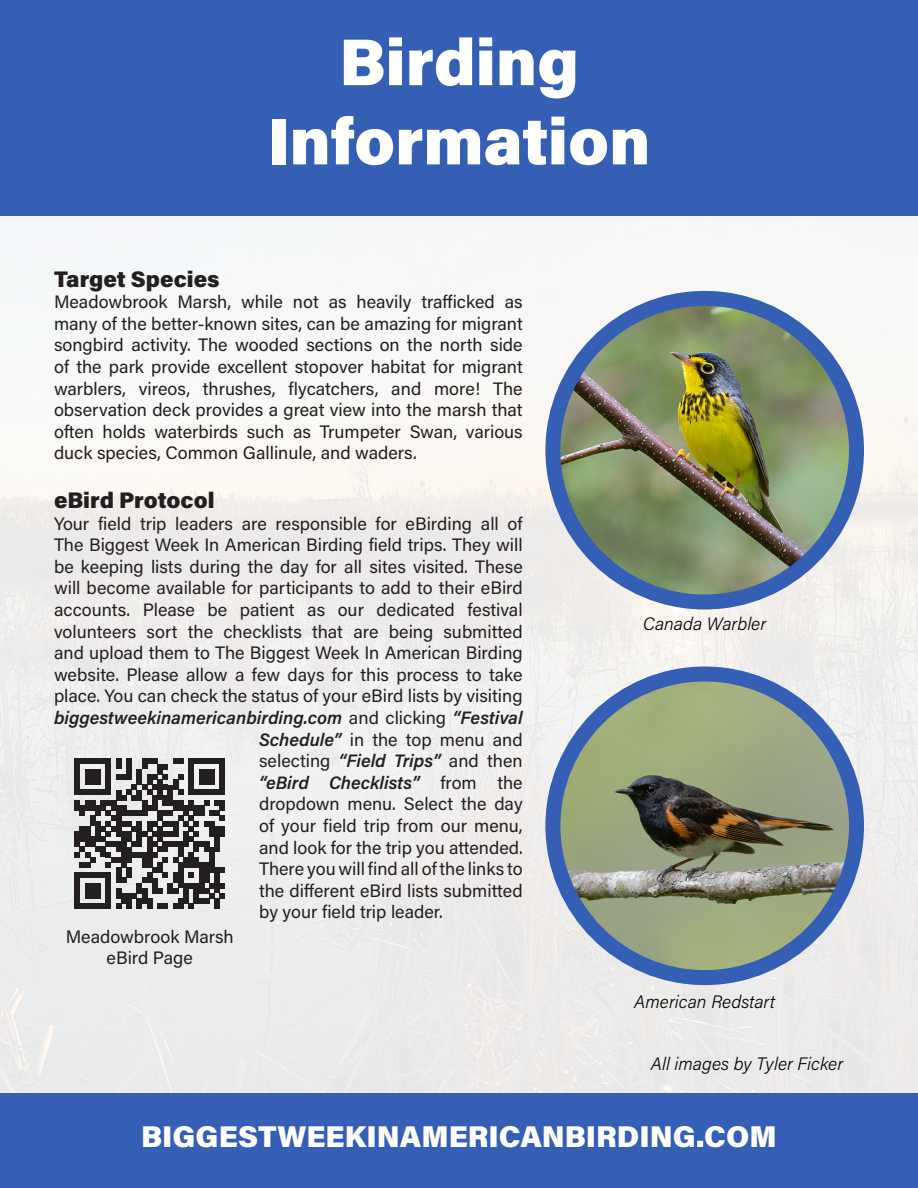
<style>
.page{position:relative;width:918px;height:1188px;background:#fff}
.page>*{position:absolute;margin:0;border:0;box-sizing:border-box;transform-origin:0 0}
.t1{font:900 66px "Acumin Pro";color:#fff}
.t2{font:900 30px "Acumin Pro";color:#fff}
.t3{font:900 22.5px "Acumin Pro";color:#231f20}
.t4{font:18px/21.6px "Acumin Pro";color:#231f20;text-align:justify}
.t5{font:italic 600 18px "Acumin Pro";color:#231f20}
.t6{font:italic 300 18px "Acumin Pro";color:#040503}
.s1{font-weight:400;font-style:normal}
.s2{font-weight:600;font-style:italic}
</style>
<div class="page">
<img style="left:0;top:216px;width:918px;height:878px">
<div style="left:0;top:0;width:918px;height:216px;background:#345fb5"></div>
<div style="left:0;top:1094px;width:918px;height:94px;background:#345fb5"></div>
<img style="left:553px;top:298px;width:303px;height:304px;border-radius:152px">
<div style="left:545px;top:291px;width:319px;height:318px;border:15px solid #345fb5;border-radius:50%"></div>
<img style="left:553px;top:674px;width:303px;height:304px;border-radius:152px">
<div style="left:545px;top:666px;width:319px;height:319px;border:15px solid #345fb5;border-radius:50%"></div>
<svg style="left:75px;top:759px;width:150px;height:150px;background:#787677"></svg>
<p class="t1" style="left:339px;top:15px;width:241px">Birding</p>
<p class="t1" style="left:268px;top:95px;width:384px">Information</p>
<p class="t3" style="left:54px;top:263px;width:167px">Target Species</p>
<p class="t4" style="left:54px;top:290px;width:470px">Meadowbrook Marsh, while not as heavily trafficked as many of the better-known sites, can be amazing for migrant songbird activity. The wooded sections on the north side of the park provide excellent stopover habitat for migrant warblers, vireos, thrushes, flycatchers, and more! The observation deck provides a great view into the marsh that often holds waterbirds such as Trumpeter Swan, various duck species, Common Gallinule, and waders.</p>
<p class="t3" style="left:54px;top:484px;width:162px">eBird Protocol</p>
<p class="t4" style="left:54px;top:512px;width:470px">Your field trip leaders are responsible for eBirding all of</p>
<p class="t4" style="left:54px;top:533px;width:470px">The Biggest Week In American Birding field trips. They will</p>
<p class="t4" style="left:54px;top:555px;width:470px">be keeping lists during the day for all sites visited. These</p>
<p class="t4" style="left:54px;top:577px;width:470px">will become available for participants to add to their eBird</p>
<p class="t4" style="left:54px;top:598px;width:470px">accounts. Please be patient as our dedicated festival</p>
<p class="t4" style="left:54px;top:620px;width:470px">volunteers sort the checklists that are being submitted</p>
<p class="t4" style="left:54px;top:641px;width:470px">and upload them to The Biggest Week In American Birding</p>
<p class="t4" style="left:54px;top:663px;width:470px">website. Please allow a few days for this process to take</p>
<p class="t4" style="left:54px;top:685px;width:470px">place. You can check the status of your eBird lists by visiting</p>
<p class="t5" style="left:54px;top:705px;width:470px">biggestweekinamericanbirding.com <span class="s1">and clicking</span> “Festival</p>
<p class="t4" style="left:259px;top:728px;width:265px"><span class="s2">Schedule”</span> in the top menu and</p>
<p class="t4" style="left:259px;top:749px;width:265px">selecting <span class="s2">“Field Trips”</span> and then</p>
<p class="t5" style="left:259px;top:770px;width:265px">“eBird Checklists” <span class="s1">from the</span></p>
<p class="t4" style="left:259px;top:793px;width:265px">dropdown menu. Select the day</p>
<p class="t4" style="left:259px;top:814px;width:265px">of your field trip from our menu,</p>
<p class="t4" style="left:259px;top:836px;width:265px">and look for the trip you attended.</p>
<p class="t4" style="left:259px;top:857px;width:265px">There you will find all of the links to</p>
<p class="t4" style="left:259px;top:879px;width:265px">the different eBird lists submitted</p>
<p class="t4" style="left:259px;top:901px;width:185px">by your field trip leader.</p>
<p class="t4" style="left:66px;top:925px;width:169px">Meadowbrook Marsh</p>
<p class="t4" style="left:107px;top:946px;width:88px">eBird Page</p>
<p class="t6" style="left:643px;top:611px;width:125px">Canada Warbler</p>
<p class="t6" style="left:634px;top:989px;width:143px">American Redstart</p>
<p class="t6" style="left:651px;top:1052px;width:194px">All images by Tyler Ficker</p>
<p class="t2" style="left:141px;top:1116px;width:637px">BIGGESTWEEKINAMERICANBIRDING.COM</p>
</div>
